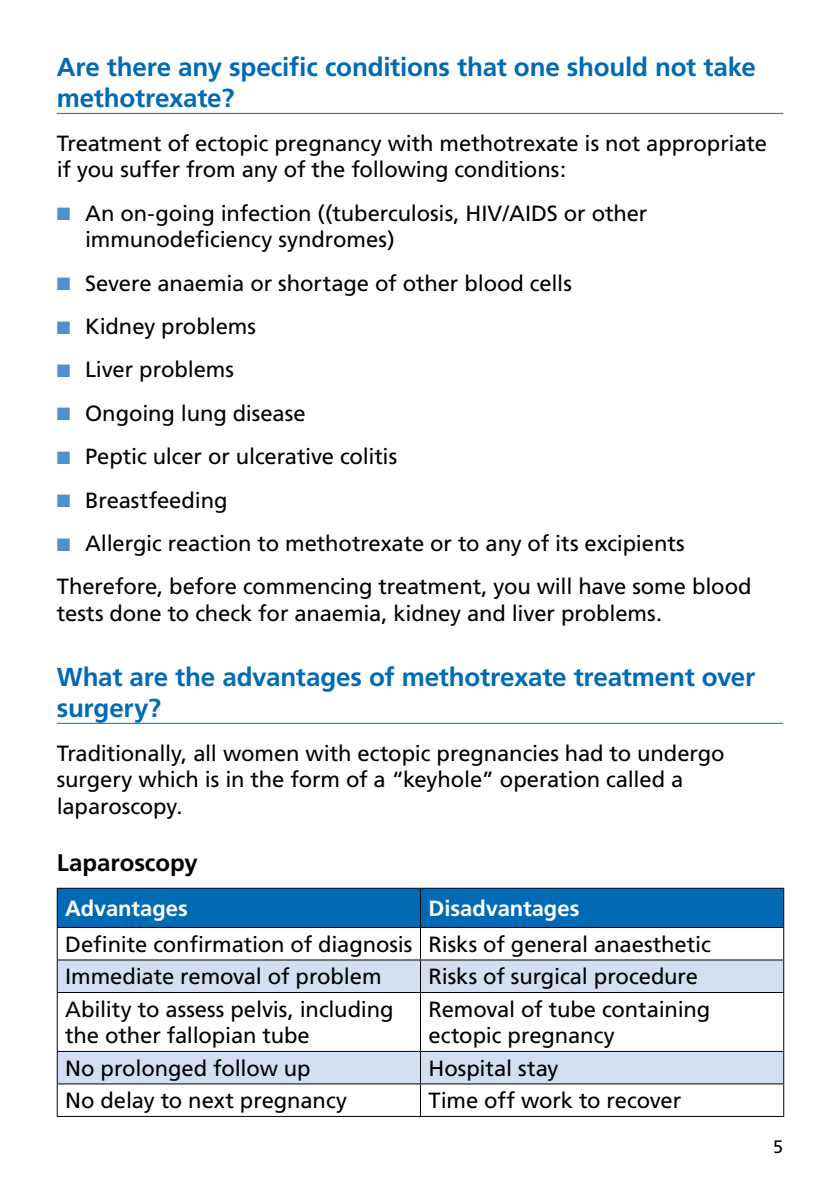
<style>
.page{position:relative;width:840px;height:1191px;background:#fff}
.page>*{position:absolute;margin:0;border:0;box-sizing:border-box;transform-origin:0 0}
.t1{font:700 26px/31.2px "Frutiger";letter-spacing:-.01em;color:#006ab4}
.t2{font:700 24px "Frutiger";color:#000}
.t3{font:22px/26.4px "Frutiger";letter-spacing:-.005em;color:#000}
.t4{font:700 22px "Frutiger";color:#fff}
.t5{font:18px "Frutiger";color:#000}
.s1{color:#5290cd}
</style>
<div class="page">
<hr style="left:57px;top:113px;width:725px;height:1px;background:#006ab4">
<hr style="left:57px;top:723px;width:725px;height:1px;background:#006ab4">
<div style="left:58px;top:888px;width:724px;height:39px;background:#006ab4"></div>
<svg style="left:58px;top:960px;width:724px;height:123px;fill:#d3def2"></svg>
<hr style="left:420px;top:888px;width:1px;height:39px;background:#000">
<hr style="left:57px;top:928px;width:1px;height:31px;background:#000">
<hr style="left:420px;top:928px;width:1px;height:31px;background:#000">
<hr style="left:782px;top:928px;width:1px;height:31px;background:#000">
<hr style="left:57px;top:959px;width:363px;height:1px;background:#000">
<hr style="left:57px;top:960px;width:1px;height:32px;background:#000">
<hr style="left:420px;top:959px;width:363px;height:1px;background:#000">
<hr style="left:420px;top:960px;width:1px;height:32px;background:#000">
<hr style="left:782px;top:960px;width:1px;height:32px;background:#000">
<hr style="left:57px;top:992px;width:363px;height:1px;background:#000">
<hr style="left:57px;top:993px;width:1px;height:58px;background:#000">
<hr style="left:420px;top:992px;width:363px;height:1px;background:#000">
<hr style="left:420px;top:993px;width:1px;height:58px;background:#000">
<hr style="left:782px;top:993px;width:1px;height:58px;background:#000">
<hr style="left:57px;top:1051px;width:363px;height:1px;background:#000">
<hr style="left:57px;top:1052px;width:1px;height:31px;background:#000">
<hr style="left:420px;top:1051px;width:363px;height:1px;background:#000">
<hr style="left:420px;top:1052px;width:1px;height:31px;background:#000">
<hr style="left:782px;top:1052px;width:1px;height:31px;background:#000">
<hr style="left:57px;top:1083px;width:363px;height:1px;background:#000">
<hr style="left:57px;top:1084px;width:1px;height:32px;background:#000">
<hr style="left:420px;top:1083px;width:363px;height:1px;background:#000">
<hr style="left:420px;top:1084px;width:1px;height:32px;background:#000">
<hr style="left:782px;top:1084px;width:1px;height:32px;background:#000">
<hr style="left:57px;top:1116px;width:363px;height:1px;background:#000">
<hr style="left:420px;top:1116px;width:363px;height:1px;background:#000">
<hr style="left:57px;top:887px;width:363px;height:1px;background:#000">
<hr style="left:57px;top:888px;width:1px;height:39px;background:#000">
<hr style="left:420px;top:887px;width:363px;height:1px;background:#000">
<hr style="left:782px;top:888px;width:1px;height:39px;background:#000">
<hr style="left:57px;top:927px;width:363px;height:1px;background:#000">
<hr style="left:420px;top:927px;width:363px;height:1px;background:#000">
<p class="t1" style="left:57px;top:52px;width:700px">Are there any specific conditions that one should not take methotrexate?</p>
<p class="t3" style="left:57px;top:130px;width:711px">Treatment of ectopic pregnancy with methotrexate is not appropriate if you suffer from any of the following conditions:</p>
<p class="t3" style="left:85px;top:200px;width:563px;text-indent:-28px"><span class="s1">■</span> An on-going infection ((tuberculosis, HIV/AIDS or other immunodeficiency syndromes)</p>
<p class="t3" style="left:57px;top:270px;width:516px"><span class="s1">■</span> Severe anaemia or shortage of other blood cells</p>
<p class="t3" style="left:57px;top:313px;width:201px"><span class="s1">■</span> Kidney problems</p>
<p class="t3" style="left:57px;top:356px;width:179px"><span class="s1">■</span> Liver problems</p>
<p class="t3" style="left:57px;top:400px;width:250px"><span class="s1">■</span> Ongoing lung disease</p>
<p class="t3" style="left:57px;top:443px;width:342px"><span class="s1">■</span> Peptic ulcer or ulcerative colitis</p>
<p class="t3" style="left:57px;top:487px;width:172px"><span class="s1">■</span> Breastfeeding</p>
<p class="t3" style="left:57px;top:522px;width:696px;line-height:43.4px"><span class="s1">■</span> Allergic reaction to methotrexate or to any of its excipients<br>Therefore, before commencing treatment, you will have some blood</p>
<p class="t3" style="left:57px;top:600px;width:606px">tests done to check for anaemia, kidney and liver problems.</p>
<p class="t1" style="left:57px;top:661px;width:699px">What are the advantages of methotrexate treatment over surgery?</p>
<p class="t3" style="left:57px;top:740px;width:669px">Traditionally, all women with ectopic pregnancies had to undergo surgery which is in the form of a “keyhole” operation called a laparoscopy.</p>
<p class="t2" style="left:57px;top:848px;width:142px">Laparoscopy</p>
<p class="t4" style="left:65px;top:895px;width:124px">Advantages</p>
<p class="t4" style="left:428px;top:895px;width:152px">Disadvantages</p>
<p class="t3" style="left:65px;top:928px;width:646px;line-height:32.4px">Definite confirmation of diagnosis Risks of general anaesthetic<br>Immediate removal of problem</p>
<p class="t3" style="left:428px;top:963px;width:271px">Risks of surgical procedure</p>
<p class="t3" style="left:65px;top:996px;width:329px">Ability to assess pelvis, including the other fallopian tube</p>
<p class="t3" style="left:428px;top:996px;width:283px">Removal of tube containing ectopic pregnancy</p>
<p class="t3" style="left:65px;top:1055px;width:247px">No prolonged follow up</p>
<p class="t3" style="left:428px;top:1055px;width:131px">Hospital stay</p>
<p class="t3" style="left:65px;top:1087px;width:283px">No delay to next pregnancy</p>
<p class="t3" style="left:428px;top:1087px;width:254px">Time off work to recover</p>
<p class="t5" style="left:772px;top:1136px;width:12px">5</p>
</div>
